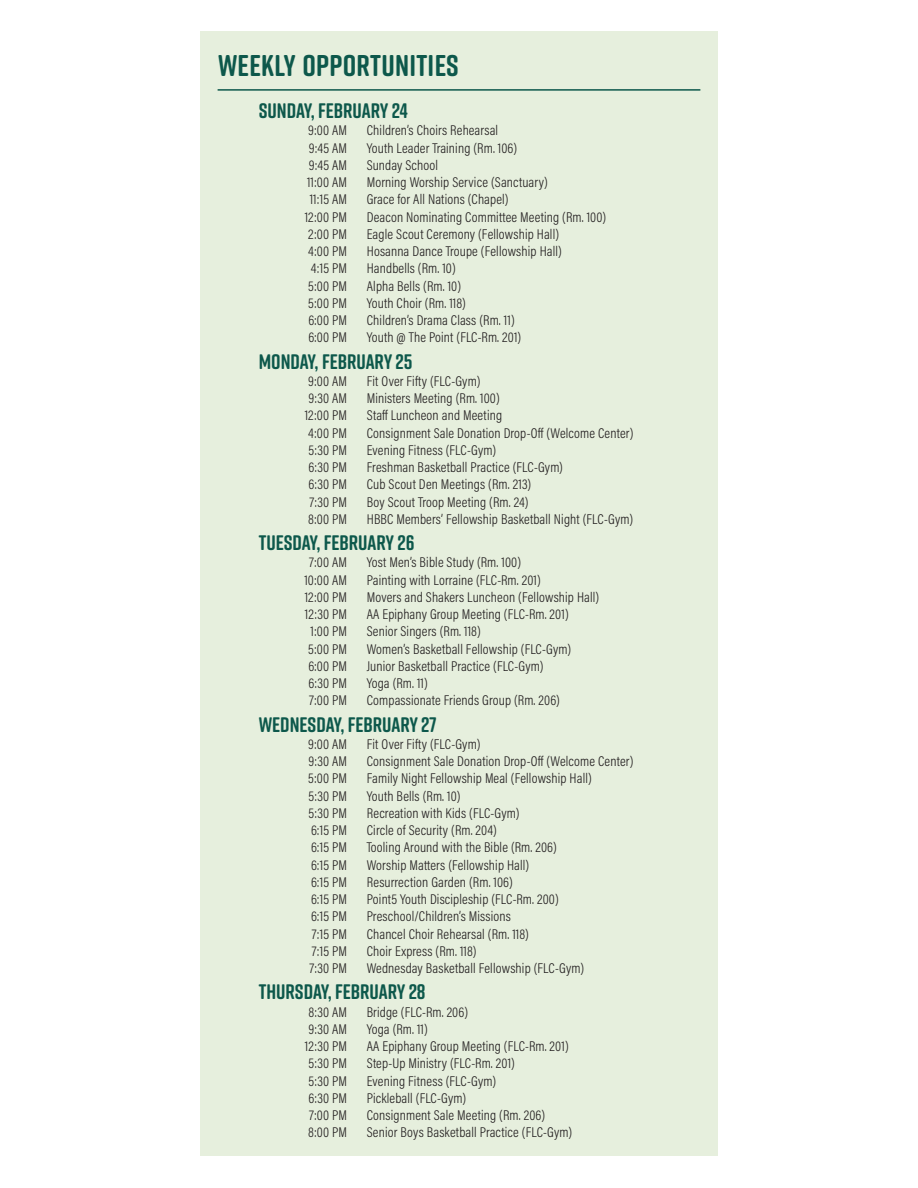
<style>
.page{position:relative;width:918px;height:1188px;background:#fff}
.page>*{position:absolute;margin:0;border:0;box-sizing:border-box;transform-origin:0 0}
.Top_Section_Headline{font:700 30px "Rift Soft";letter-spacing:.01em;color:#0d584b}
.Weekly_Opportunity_T{font:700 21px "Rift Soft";color:#0d584b}
.Weekly_Opportunities{font:300 14.25px "Acumin Pro Cond";letter-spacing:.01em;color:#231f20}
</style>
<div class="page">
<div style="left:200px;top:31px;width:518px;height:1125px;background:#e4eeda"></div>
<hr style="left:218px;top:89px;width:482px;height:2px;background:#0d584b">
<p class="Top_Section_Headline" style="left:218px;top:44px;width:242px">WEEKLY OPPORTUNITIES</p>
<p class="Weekly_Opportunity_T" style="left:259px;top:96px;width:151px">SUNDAY, FEBRUARY 24</p>
<p class="Weekly_Opportunities" style="left:308px;top:121px;width:40px">9:00 AM</p>
<p class="Weekly_Opportunities" style="left:367px;top:121px;width:133px">Children’s Choirs Rehearsal</p>
<p class="Weekly_Opportunities" style="left:309px;top:139px;width:40px">9:45 AM</p>
<p class="Weekly_Opportunities" style="left:367px;top:139px;width:152px">Youth Leader Training (Rm. 106)</p>
<p class="Weekly_Opportunities" style="left:309px;top:156px;width:40px">9:45 AM</p>
<p class="Weekly_Opportunities" style="left:367px;top:156px;width:73px">Sunday School</p>
<p class="Weekly_Opportunities" style="left:307px;top:173px;width:42px">11:00 AM</p>
<p class="Weekly_Opportunities" style="left:367px;top:173px;width:183px">Morning Worship Service (Sanctuary)</p>
<p class="Weekly_Opportunities" style="left:310px;top:190px;width:39px">11:15 AM</p>
<p class="Weekly_Opportunities" style="left:367px;top:190px;width:143px">Grace for All Nations (Chapel)</p>
<p class="Weekly_Opportunities" style="left:305px;top:208px;width:44px">12:00 PM</p>
<p class="Weekly_Opportunities" style="left:367px;top:208px;width:241px">Deacon Nominating Committee Meeting (Rm. 100)</p>
<p class="Weekly_Opportunities" style="left:308px;top:225px;width:40px">2:00 PM</p>
<p class="Weekly_Opportunities" style="left:367px;top:225px;width:194px">Eagle Scout Ceremony (Fellowship Hall)</p>
<p class="Weekly_Opportunities" style="left:308px;top:242px;width:40px">4:00 PM</p>
<p class="Weekly_Opportunities" style="left:367px;top:242px;width:197px">Hosanna Dance Troupe (Fellowship Hall)</p>
<p class="Weekly_Opportunities" style="left:311px;top:259px;width:38px">4:15 PM</p>
<p class="Weekly_Opportunities" style="left:367px;top:259px;width:91px">Handbells (Rm. 10)</p>
<p class="Weekly_Opportunities" style="left:308px;top:277px;width:40px">5:00 PM</p>
<p class="Weekly_Opportunities" style="left:367px;top:277px;width:96px">Alpha Bells (Rm. 10)</p>
<p class="Weekly_Opportunities" style="left:308px;top:294px;width:40px">5:00 PM</p>
<p class="Weekly_Opportunities" style="left:367px;top:294px;width:101px">Youth Choir (Rm. 118)</p>
<p class="Weekly_Opportunities" style="left:308px;top:311px;width:40px">6:00 PM</p>
<p class="Weekly_Opportunities" style="left:367px;top:311px;width:149px">Children’s Drama Class (Rm. 11)</p>
<p class="Weekly_Opportunities" style="left:308px;top:328px;width:40px">6:00 PM</p>
<p class="Weekly_Opportunities" style="left:367px;top:328px;width:156px">Youth @ The Point (FLC-Rm. 201)</p>
<p class="Weekly_Opportunity_T" style="left:259px;top:346px;width:155px">MONDAY, FEBRUARY 25</p>
<p class="Weekly_Opportunities" style="left:308px;top:372px;width:40px">9:00 AM</p>
<p class="Weekly_Opportunities" style="left:367px;top:372px;width:115px">Fit Over Fifty (FLC-Gym)</p>
<p class="Weekly_Opportunities" style="left:308px;top:389px;width:40px">9:30 AM</p>
<p class="Weekly_Opportunities" style="left:367px;top:389px;width:134px">Ministers Meeting (Rm. 100)</p>
<p class="Weekly_Opportunities" style="left:305px;top:406px;width:44px">12:00 PM</p>
<p class="Weekly_Opportunities" style="left:367px;top:406px;width:137px">Staff Luncheon and Meeting</p>
<p class="Weekly_Opportunities" style="left:308px;top:424px;width:40px">4:00 PM</p>
<p class="Weekly_Opportunities" style="left:367px;top:424px;width:268px">Consignment Sale Donation Drop-Off (Welcome Center)</p>
<p class="Weekly_Opportunities" style="left:308px;top:441px;width:40px">5:30 PM</p>
<p class="Weekly_Opportunities" style="left:367px;top:441px;width:131px">Evening Fitness (FLC-Gym)</p>
<p class="Weekly_Opportunities" style="left:309px;top:458px;width:40px">6:30 PM</p>
<p class="Weekly_Opportunities" style="left:367px;top:458px;width:198px">Freshman Basketball Practice (FLC-Gym)</p>
<p class="Weekly_Opportunities" style="left:309px;top:475px;width:40px">6:30 PM</p>
<p class="Weekly_Opportunities" style="left:367px;top:475px;width:166px">Cub Scout Den Meetings (Rm. 213)</p>
<p class="Weekly_Opportunities" style="left:309px;top:493px;width:39px">7:30 PM</p>
<p class="Weekly_Opportunities" style="left:367px;top:493px;width:163px">Boy Scout Troop Meeting (Rm. 24)</p>
<p class="Weekly_Opportunities" style="left:308px;top:510px;width:40px">8:00 PM</p>
<p class="Weekly_Opportunities" style="left:367px;top:510px;width:268px">HBBC Members’ Fellowship Basketball Night (FLC-Gym)</p>
<p class="Weekly_Opportunity_T" style="left:259px;top:528px;width:157px">TUESDAY, FEBRUARY 26</p>
<p class="Weekly_Opportunities" style="left:309px;top:553px;width:39px">7:00 AM</p>
<p class="Weekly_Opportunities" style="left:367px;top:553px;width:156px">Yost Men’s Bible Study (Rm. 100)</p>
<p class="Weekly_Opportunities" style="left:304px;top:571px;width:44px">10:00 AM</p>
<p class="Weekly_Opportunities" style="left:367px;top:571px;width:176px">Painting with Lorraine (FLC-Rm. 201)</p>
<p class="Weekly_Opportunities" style="left:305px;top:588px;width:44px">12:00 PM</p>
<p class="Weekly_Opportunities" style="left:367px;top:588px;width:234px">Movers and Shakers Luncheon (Fellowship Hall)</p>
<p class="Weekly_Opportunities" style="left:305px;top:605px;width:44px">12:30 PM</p>
<p class="Weekly_Opportunities" style="left:367px;top:605px;width:204px">AA Epiphany Group Meeting (FLC-Rm. 201)</p>
<p class="Weekly_Opportunities" style="left:311px;top:622px;width:38px">1:00 PM</p>
<p class="Weekly_Opportunities" style="left:367px;top:622px;width:115px">Senior Singers (Rm. 118)</p>
<p class="Weekly_Opportunities" style="left:308px;top:640px;width:40px">5:00 PM</p>
<p class="Weekly_Opportunities" style="left:367px;top:640px;width:206px">Women’s Basketball Fellowship (FLC-Gym)</p>
<p class="Weekly_Opportunities" style="left:308px;top:657px;width:40px">6:00 PM</p>
<p class="Weekly_Opportunities" style="left:367px;top:657px;width:178px">Junior Basketball Practice (FLC-Gym)</p>
<p class="Weekly_Opportunities" style="left:309px;top:674px;width:40px">6:30 PM</p>
<p class="Weekly_Opportunities" style="left:367px;top:674px;width:63px">Yoga (Rm. 11)</p>
<p class="Weekly_Opportunities" style="left:309px;top:691px;width:39px">7:00 PM</p>
<p class="Weekly_Opportunities" style="left:367px;top:691px;width:195px">Compassionate Friends Group (Rm. 206)</p>
<p class="Weekly_Opportunity_T" style="left:259px;top:709px;width:179px">WEDNESDAY, FEBRUARY 27</p>
<p class="Weekly_Opportunities" style="left:308px;top:735px;width:40px">9:00 AM</p>
<p class="Weekly_Opportunities" style="left:367px;top:735px;width:115px">Fit Over Fifty (FLC-Gym)</p>
<p class="Weekly_Opportunities" style="left:308px;top:752px;width:40px">9:30 AM</p>
<p class="Weekly_Opportunities" style="left:367px;top:752px;width:268px">Consignment Sale Donation Drop-Off (Welcome Center)</p>
<p class="Weekly_Opportunities" style="left:308px;top:769px;width:40px">5:00 PM</p>
<p class="Weekly_Opportunities" style="left:367px;top:769px;width:227px">Family Night Fellowship Meal (Fellowship Hall)</p>
<p class="Weekly_Opportunities" style="left:308px;top:787px;width:40px">5:30 PM</p>
<p class="Weekly_Opportunities" style="left:367px;top:787px;width:95px">Youth Bells (Rm. 10)</p>
<p class="Weekly_Opportunities" style="left:308px;top:804px;width:40px">5:30 PM</p>
<p class="Weekly_Opportunities" style="left:367px;top:804px;width:154px">Recreation with Kids (FLC-Gym)</p>
<p class="Weekly_Opportunities" style="left:311px;top:821px;width:38px">6:15 PM</p>
<p class="Weekly_Opportunities" style="left:367px;top:821px;width:132px">Circle of Security (Rm. 204)</p>
<p class="Weekly_Opportunities" style="left:311px;top:838px;width:38px">6:15 PM</p>
<p class="Weekly_Opportunities" style="left:367px;top:838px;width:192px">Tooling Around with the Bible (Rm. 206)</p>
<p class="Weekly_Opportunities" style="left:311px;top:856px;width:38px">6:15 PM</p>
<p class="Weekly_Opportunities" style="left:367px;top:856px;width:164px">Worship Matters (Fellowship Hall)</p>
<p class="Weekly_Opportunities" style="left:311px;top:873px;width:38px">6:15 PM</p>
<p class="Weekly_Opportunities" style="left:367px;top:873px;width:148px">Resurrection Garden (Rm. 106)</p>
<p class="Weekly_Opportunities" style="left:311px;top:890px;width:38px">6:15 PM</p>
<p class="Weekly_Opportunities" style="left:367px;top:890px;width:193px">Point5 Youth Discipleship (FLC-Rm. 200)</p>
<p class="Weekly_Opportunities" style="left:311px;top:907px;width:38px">6:15 PM</p>
<p class="Weekly_Opportunities" style="left:367px;top:907px;width:146px">Preschool/Children’s Missions</p>
<p class="Weekly_Opportunities" style="left:312px;top:925px;width:37px">7:15 PM</p>
<p class="Weekly_Opportunities" style="left:367px;top:925px;width:164px">Chancel Choir Rehearsal (Rm. 118)</p>
<p class="Weekly_Opportunities" style="left:312px;top:942px;width:37px">7:15 PM</p>
<p class="Weekly_Opportunities" style="left:367px;top:942px;width:111px">Choir Express (Rm. 118)</p>
<p class="Weekly_Opportunities" style="left:309px;top:959px;width:39px">7:30 PM</p>
<p class="Weekly_Opportunities" style="left:367px;top:959px;width:219px">Wednesday Basketball Fellowship (FLC-Gym)</p>
<p class="Weekly_Opportunity_T" style="left:259px;top:977px;width:168px">THURSDAY, FEBRUARY 28</p>
<p class="Weekly_Opportunities" style="left:309px;top:1003px;width:40px">8:30 AM</p>
<p class="Weekly_Opportunities" style="left:367px;top:1003px;width:103px">Bridge (FLC-Rm. 206)</p>
<p class="Weekly_Opportunities" style="left:308px;top:1020px;width:40px">9:30 AM</p>
<p class="Weekly_Opportunities" style="left:367px;top:1020px;width:63px">Yoga (Rm. 11)</p>
<p class="Weekly_Opportunities" style="left:305px;top:1037px;width:44px">12:30 PM</p>
<p class="Weekly_Opportunities" style="left:367px;top:1037px;width:204px">AA Epiphany Group Meeting (FLC-Rm. 201)</p>
<p class="Weekly_Opportunities" style="left:308px;top:1054px;width:40px">5:30 PM</p>
<p class="Weekly_Opportunities" style="left:367px;top:1054px;width:150px">Step-Up Ministry (FLC-Rm. 201)</p>
<p class="Weekly_Opportunities" style="left:308px;top:1072px;width:40px">5:30 PM</p>
<p class="Weekly_Opportunities" style="left:367px;top:1072px;width:131px">Evening Fitness (FLC-Gym)</p>
<p class="Weekly_Opportunities" style="left:309px;top:1089px;width:40px">6:30 PM</p>
<p class="Weekly_Opportunities" style="left:367px;top:1089px;width:101px">Pickleball (FLC-Gym)</p>
<p class="Weekly_Opportunities" style="left:309px;top:1106px;width:39px">7:00 PM</p>
<p class="Weekly_Opportunities" style="left:367px;top:1106px;width:180px">Consignment Sale Meeting (Rm. 206)</p>
<p class="Weekly_Opportunities" style="left:308px;top:1123px;width:40px">8:00 PM</p>
<p class="Weekly_Opportunities" style="left:367px;top:1123px;width:207px">Senior Boys Basketball Practice (FLC-Gym)</p>
</div>
